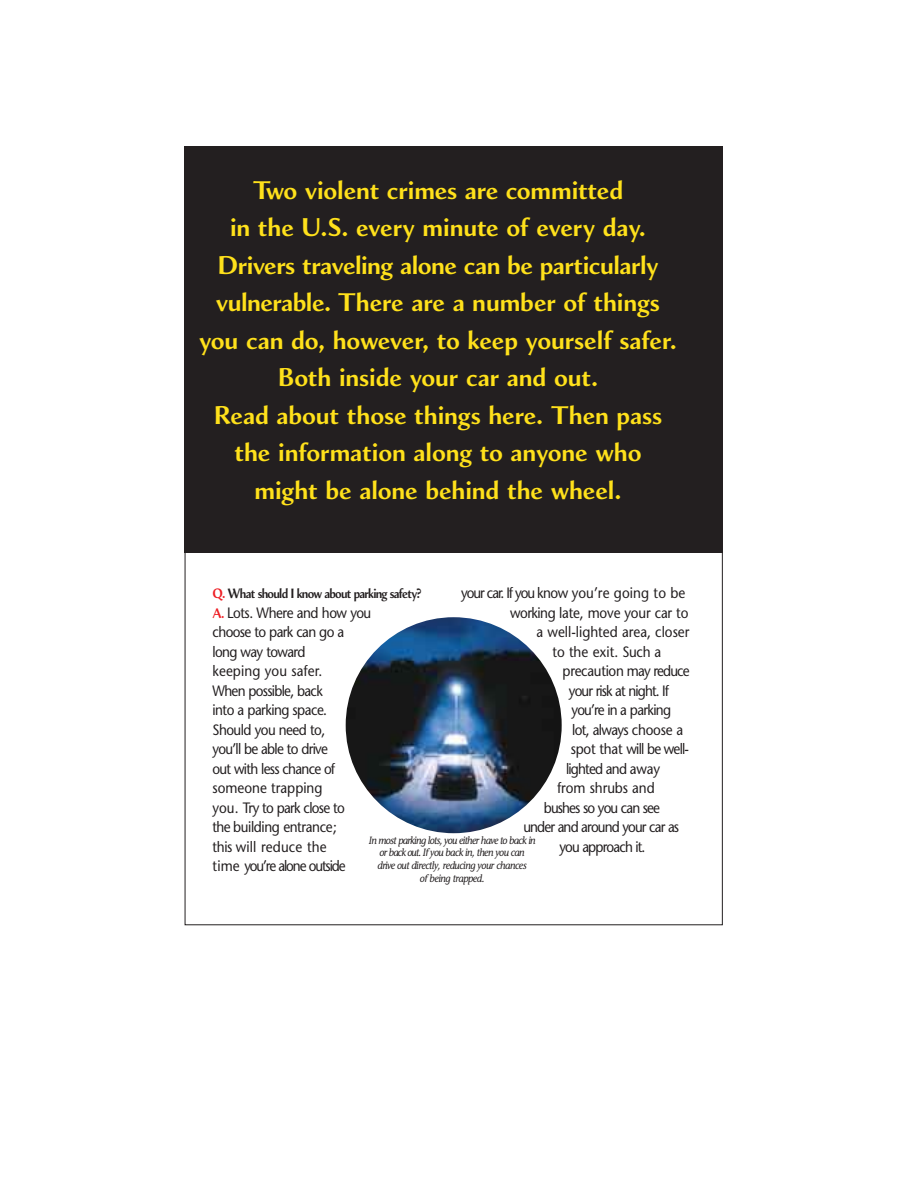
<style>
.page{position:relative;width:918px;height:1188px;background:#fff}
.page>*{position:absolute;margin:0;border:0;box-sizing:border-box;transform-origin:0 0}
.t1{font:28.5px/37.5px "Shell Sans Bold Table";letter-spacing:-.005em;color:#ffe11b;text-align:center}
.t2{font:15px/19.5px "Stone Sans";letter-spacing:-.045em;color:#231f20;scale:.9 1}
.t3{font:15px "Stone Sans";letter-spacing:-.065em;color:#231f20;scale:.9 1}
.t4{font:15px "Stone Sans";color:#231f20;scale:.9 1}
.t5{font:15px "Shell Sans Bold Table";letter-spacing:-.055em;color:#231f20;scale:.9 1}
.t6{font:15px "Stone Sans";letter-spacing:-.01em;color:#231f20;scale:.9 1}
.t7{font:15px "Stone Sans";letter-spacing:-.025em;color:#231f20;scale:.9 1}
.t8{font:15px "Stone Sans";letter-spacing:-.005em;color:#231f20;scale:.9 1}
.t9{font:italic 10.5px/12.6px "Stone Informal";letter-spacing:-.05em;color:#231f20;text-align:center;scale:.9 1}
.s1{color:#ee1d23}
.s2{font-family:"Shell Sans Bold Table";color:#ee1d23}
</style>
<div class="page">
<div style="left:184px;top:146px;width:538px;height:407px;background:#231f20"></div>
<img style="left:346px;top:617px;width:216px;height:216px;border-radius:50%">
<p class="t1" style="left:199px;top:174px;width:479px">Two violent crimes are committed<br>in the U.S. every minute of every day.<br>Drivers traveling alone can be particularly vulnerable. There are a number of things you can do, however, to keep yourself safer.<br>Both inside your car and out.<br>Read about those things here. Then pass the information along to anyone who<br>might be alone behind the wheel.</p>
<p class="t2" style="left:461px;top:585px;width:251px">your car. If you know you’re going to be</p>
<p class="t6" style="left:510px;top:607px;width:200px">working late, move your car to</p>
<p class="t4" style="left:537px;top:626px;width:171px">a well-lighted area, closer</p>
<p class="t4" style="left:552px;top:646px;width:122px">to the exit. Such a</p>
<p class="t7" style="left:563px;top:665px;width:143px">precaution may reduce</p>
<p class="t3" style="left:569px;top:685px;width:113px">your risk at night. If</p>
<p class="t2" style="left:572px;top:702px;width:112px">you’re in a parking</p>
<p class="t2" style="left:572px;top:721px;width:125px">lot, always choose a</p>
<p class="t2" style="left:571px;top:741px;width:133px">spot that will be well-</p>
<p class="t2" style="left:566px;top:760px;width:106px">lighted and away</p>
<p class="t8" style="left:557px;top:782px;width:110px">from shrubs and</p>
<p class="t3" style="left:544px;top:802px;width:131px">bushes so you can see</p>
<p class="t3" style="left:523px;top:821px;width:175px">under and around your car as</p>
<p class="t3" style="left:559px;top:841px;width:97px">you approach it.</p>
<p class="t5" style="left:213px;top:589px;width:234px"><span class="s1">Q.</span> What should I know about parking safety?</p>
<p class="t2" style="left:213px;top:604px;width:178px"><span class="s2">A.</span> Lots. Where and how you choose to park can go a long way toward<br>keeping you safer.<br>When possible, back<br>into a parking space.<br>Should you need to,<br>you’ll be able to drive<br>out with less chance of someone trapping<br>you. Try to park close to<br>the building entrance;<br>this will reduce the<br>time you’re alone outside</p>
<p class="t9" style="left:369px;top:835px;width:187px">In most parking lots, you either have to back in or back out. If you back in, then you can<br>drive out directly, reducing your chances<br>of being trapped.</p>
</div>
